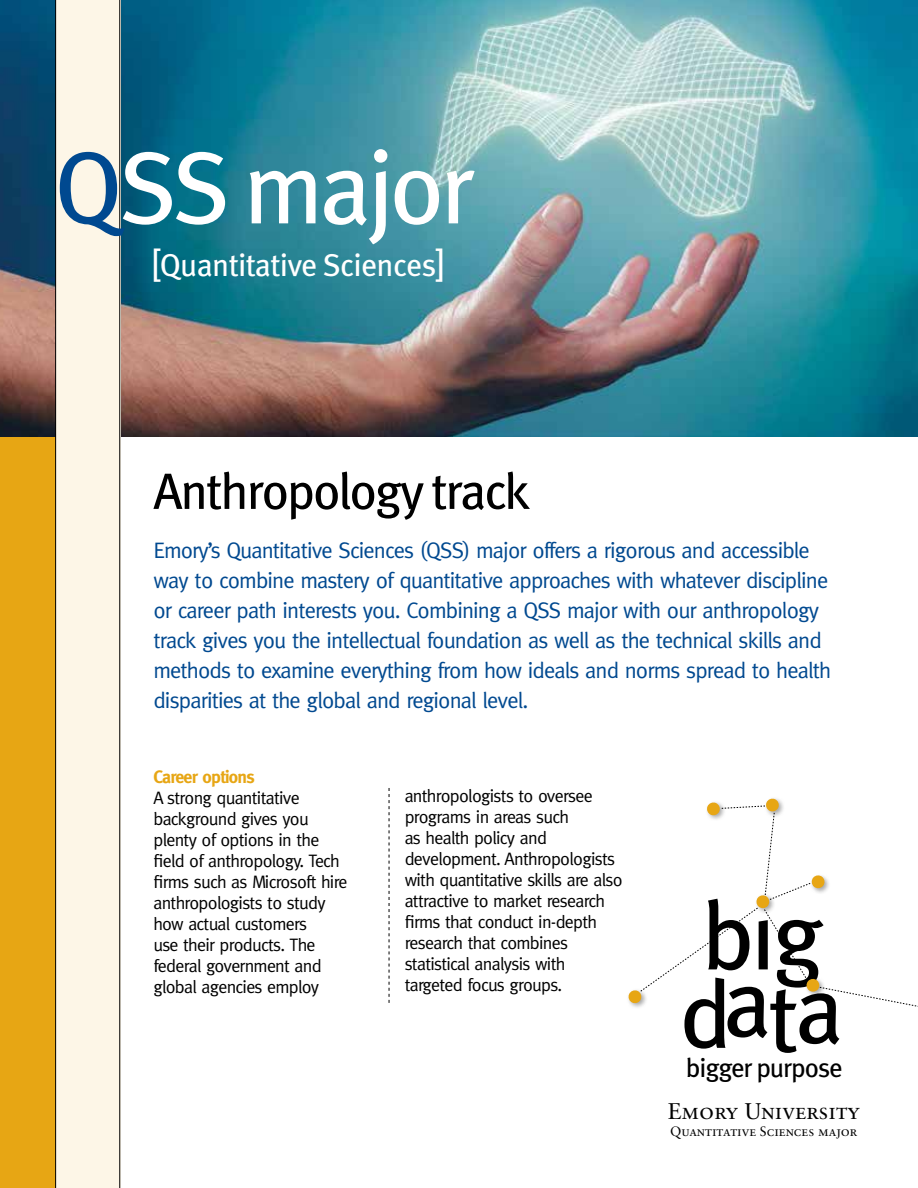
<style>
.page{position:relative;width:918px;height:1188px;background:#fff}
.page>*{position:absolute;margin:0;border:0;box-sizing:border-box;transform-origin:0 0}
.t1{font:102px "Meta Book LF";letter-spacing:-.05em;color:#fff}
.t2{font:95.55px "Meta Book LF";color:#000}
.t3{font:51px "Meta Book LF";letter-spacing:-.04em;color:#000}
.t4{font:31.5px "Meta Book LF";letter-spacing:-.02em;color:#fff}
.t5{font:26.55px "Meta Book LF";letter-spacing:-.04em;color:#000}
.t6{font:22.65px "Sabon Roman SC";color:#000}
.t7{font:22.5px/30px "Meta";letter-spacing:-.04em;color:#004990}
.t8{font:18px/21px "Meta";letter-spacing:-.04em;color:#000}
.t9{font:700 18px "Meta";letter-spacing:-.04em;color:#e7a614}
.t10{font:13.65px "Sabon Roman SC";color:#000}
.s1{color:#004990}
.s2{font-size:37.5px}
</style>
<div class="page">
<div style="left:0;top:436px;width:56px;height:752px;background:#e7a614"></div>
<img style="left:0;top:0;width:918px;height:436px">
<div style="left:56px;top:0;width:64px;height:1188px;background:#fdf6e7"></div>
<hr style="left:119px;top:0;width:1px;height:1188px;background:#000">
<hr style="left:55px;top:0;width:1px;height:1188px;background:#000">
<svg style="left:389px;top:788px;width:1px;height:215px"></svg>
<svg style="left:628px;top:798px;width:290px;height:210px"></svg>
<h1 class="t1" style="left:54px;top:128px;width:422px"><span class="s1">Q</span>SS major</h1>
<h3 class="t4" style="left:151px;top:246px;width:296px"><span class="s2">[</span>Quantitative Sciences<span class="s2">]</span></h3>
<h3 class="t3" style="left:153px;top:461px;width:378px">Anthropology track</h3>
<p class="t7" style="left:153px;top:535px;width:679px">Emory’s Quantitative Sciences (QSS) major offers a rigorous and accessible way to combine mastery of quantitative approaches with whatever discipline or career path interests you. Combining a QSS major with our anthropology track gives you the intellectual foundation as well as the technical skills and methods to examine everything from how ideals and norms spread to health disparities at the global and regional level.</p>
<p class="t9" style="left:153px;top:767px;width:103px">Career options</p>
<p class="t8" style="left:153px;top:787px;width:196px">A strong quantitative background gives you plenty of options in the field of anthropology. Tech firms such as Microsoft hire anthropologists to study how actual customers<br>use their products. The federal government and global agencies employ</p>
<p class="t8" style="left:405px;top:785px;width:220px">anthropologists to oversee programs in areas such<br>as health policy and development. Anthropologists with quantitative skills are also attractive to market research firms that conduct in-depth research that combines statistical analysis with targeted focus groups.</p>
<h2 class="t2" style="left:679px;top:956px;width:166px">data</h2>
<h3 class="t5" style="left:686px;top:1052px;width:158px">bigger purpose</h3>
<p class="t6" style="left:668px;top:1098px;width:194px">Emory University</p>
<p class="t10" style="left:670px;top:1123px;width:189px">Quantitative Sciences major</p>
</div>
